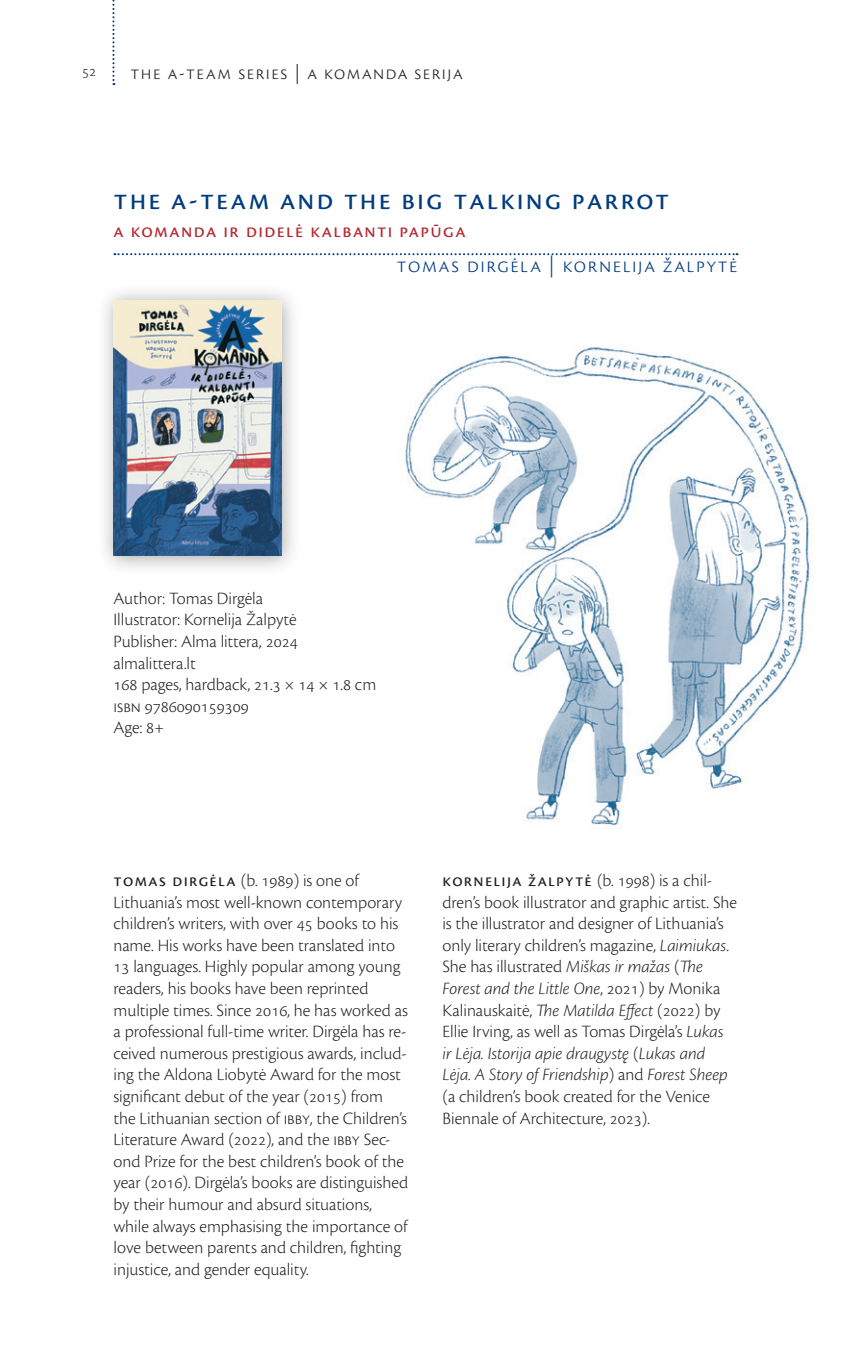
<style>
.page{position:relative;width:851px;height:1361px;background:#fff}
.page>*{position:absolute;margin:0;border:0;box-sizing:border-box;transform-origin:0 0}
.t1{font:30px "Cronos Pro";letter-spacing:.075em;color:#013b7f}
.t2{font:300 22px "Cronos Pro";letter-spacing:.07em;color:#013b7f}
.t3{font:300 20px "Cronos Pro";letter-spacing:.075em;color:#231f20}
.t4{font:20px "Cronos Pro";letter-spacing:.07em;color:#b4292f}
.t5{font:300 18px/21.6px "Cronos Pro";color:#231f20}
.t6{font:300 16px "Cronos Pro";color:#231f20}
.s1{font-weight:400}
.s2{font-style:italic}
</style>
<div class="page">
<svg style="left:112px;top:0;width:2px;height:85px"></svg>
<svg style="left:114px;top:253px;width:623px;height:2px"></svg>
<div style="left:96px;top:283px;width:206px;height:293px;background:#231f20;opacity:.39"></div>
<img style="left:113px;top:300px;width:168px;height:256px">
<img style="left:405px;top:347px;width:409px;height:480px">
<p class="t6" style="left:82px;top:62px;width:16px">52</p>
<p class="t3" style="left:130px;top:61px;width:333px">The A-Team series | A komanda serija</p>
<h1 class="t1" style="left:113px;top:182px;width:557px">The A-Team and the Big Talking Parrot</h1>
<p class="t4" style="left:113px;top:219px;width:353px">A komanda ir didelė kalbanti papūga</p>
<p class="t2" style="left:397px;top:253px;width:342px">Tomas Dirgėla | Kornelija Žalpytė</p>
<p class="t5" style="left:113px;top:587px;width:264px">Author: Tomas Dirgėla<br>Illustrator: Kornelija Žalpytė<br>Publisher: Alma littera, 2024 almalittera.lt<br>168 pages, hardback, 21.3 × 14 × 1.8 cm<br>ISBN 9786090159309<br>Age: 8+</p>
<p class="t5" style="left:113px;top:869px;width:296px"><span class="s1">Tomas Dirgėla</span> (b. 1989) is one of Lithuania’s most well-known contemporary children’s writers, with over 45 books to his name. His works have been translated into 13 languages. Highly popular among young readers, his books have been reprinted multiple times. Since 2016, he has worked as a professional full-time writer. Dirgėla has re&shy;ceived numerous prestigious awards, includ&shy;ing the Aldona Liobytė Award for the most significant debut of the year (2015) from the Lithuanian section of IBBY, the Children’s Literature Award (2022), and the IBBY Sec&shy;ond Prize for the best children’s book of the year (2016). Dirgėla’s books are distinguished by their humour and absurd situations, while always emphasising the importance of love between parents and children, fighting injustice, and gender equality.</p>
<p class="t5" style="left:442px;top:869px;width:296px"><span class="s1">Kornelija Žalpytė</span> (b. 1998) is a chil&shy;dren’s book illustrator and graphic artist. She is the illustrator and designer of Lithuania’s only literary children’s magazine, <span class="s2">Laimiukas</span>.<br>She has illustrated <span class="s2">Miškas ir mažas</span> (<span class="s2">The Forest and the Little One</span>, 2021) by Monika Kalinauskaitė, <span class="s2">The Matilda Effect</span> (2022) by Ellie Irving, as well as Tomas Dirgėla’s <span class="s2">Lukas ir Lėja. Istorija apie draugystę</span> (<span class="s2">Lukas and Lėja. A Story of Friendship</span>) and <span class="s2">Forest Sheep </span>(a children’s book created for the Venice Biennale of Architecture, 2023).</p>
</div>
